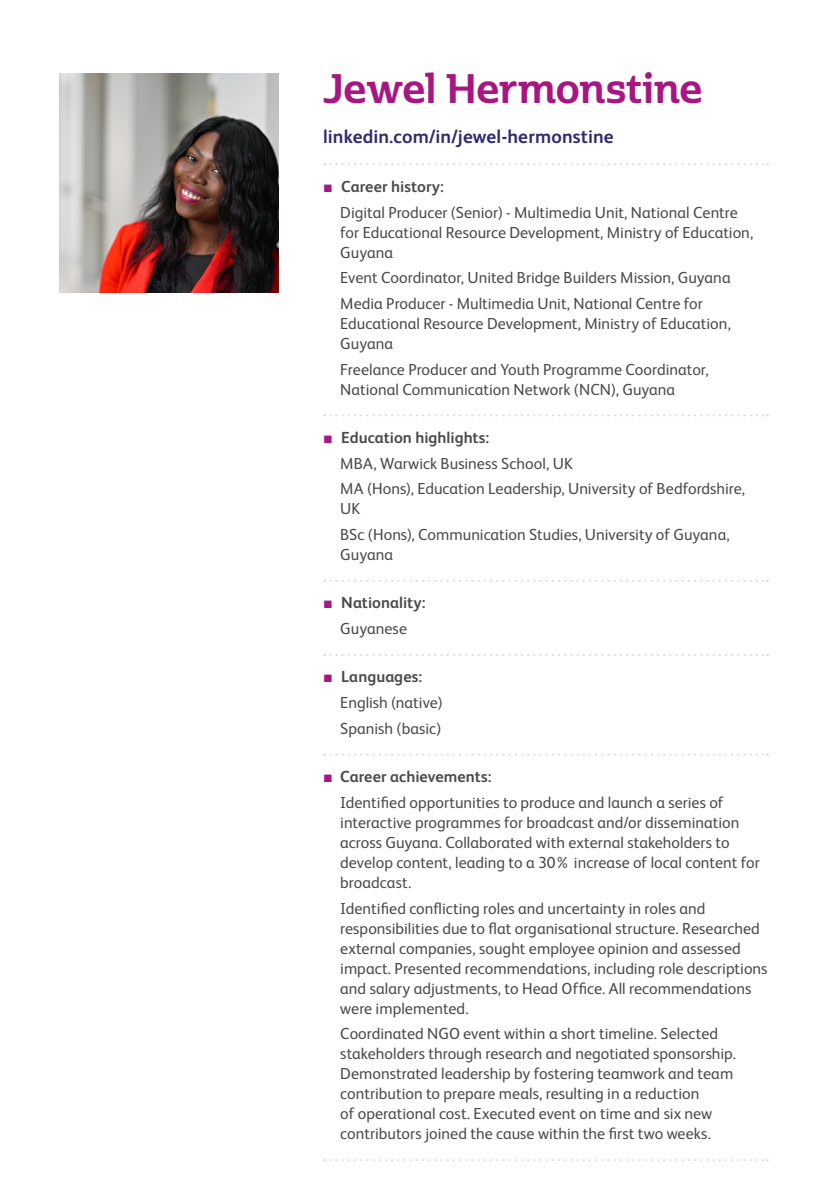
<style>
.page{position:relative;width:840px;height:1191px;background:#fff}
.page>*{position:absolute;margin:0;border:0;box-sizing:border-box;transform-origin:0 0}
.t1{font:40px "Cabrito Semi Nor Bol";letter-spacing:-.01em;color:#a71681}
.t2{font:700 19px "FS Albert";letter-spacing:.005em;color:#312a6f}
.t3{font:16px/20px "FS Albert";letter-spacing:.005em;color:#4a4a49}
.t4{font:700 16px/25.6px "FS Albert";color:#4a4a49;text-align:center}
.s1{font-family:"Arial";color:#a71681}
.s2{font-weight:700}
.s3{font-family:"Arial";font-weight:400;color:#a71681}
.s4{font-weight:400}
</style>
<div class="page">
<svg style="left:324px;top:163px;width:443px;height:2px"></svg>
<svg style="left:324px;top:414px;width:443px;height:2px"></svg>
<svg style="left:324px;top:580px;width:443px;height:2px"></svg>
<svg style="left:324px;top:654px;width:443px;height:2px"></svg>
<svg style="left:324px;top:753px;width:443px;height:2px"></svg>
<svg style="left:324px;top:1159px;width:443px;height:2px"></svg>
<img style="left:59px;top:74px;width:219px;height:219px">
<h1 class="t1" style="left:323px;top:63px;width:381px">Jewel Hermonstine</h1>
<p class="t2" style="left:323px;top:124px;width:292px">linkedin.com/in/jewel-hermonstine</p>
<p class="t3" style="left:340px;top:173px;width:399px;line-height:25.6px;text-indent:-17px"><span class="s1">■</span> <span class="s2">Career history:<br></span>Digital Producer (Senior) - Multimedia Unit, National Centre</p>
<p class="t3" style="left:340px;top:221px;width:414px">for Educational Resource Development, Ministry of Education,<br>Guyana</p>
<p class="t3" style="left:340px;top:264px;width:391px;line-height:25.6px">Event Coordinator, United Bridge Builders Mission, Guyana<br>Media Producer - Multimedia Unit, National Centre for</p>
<p class="t3" style="left:340px;top:313px;width:392px">Educational Resource Development, Ministry of Education,<br>Guyana</p>
<p class="t3" style="left:340px;top:358px;width:369px">Freelance Producer and Youth Programme Coordinator,<br>National Communication Network (NCN), Guyana</p>
<p class="t3" style="left:340px;top:424px;width:406px;line-height:25.6px;text-indent:-17px"><span class="s1">■</span> <span class="s2">Education highlights:<br></span>MBA, Warwick Business School, UK<br>MA (Hons), Education Leadership, University of Bedfordshire,</p>
<p class="t3" style="left:340px;top:495px;width:391px;line-height:25.6px">UK<br>BSc (Hons), Communication Studies, University of Guyana,</p>
<p class="t3" style="left:340px;top:544px;width:54px">Guyana</p>
<p class="t4" style="left:323px;top:589px;width:104px"><span class="s3">■</span> Nationality:<br><span class="s4">Guyanese</span></p>
<p class="t3" style="left:340px;top:663px;width:104px;line-height:25.6px;text-indent:-17px"><span class="s1">■</span> <span class="s2">Languages:<br></span>English (native)<br>Spanish (basic)</p>
<p class="t3" style="left:340px;top:763px;width:384px;line-height:25.6px;text-indent:-17px"><span class="s1">■</span> <span class="s2">Career achievements:<br></span>Identified opportunities to produce and launch a series of</p>
<p class="t3" style="left:340px;top:811px;width:420px">interactive programmes for broadcast and/or dissemination across Guyana. Collaborated with external stakeholders to develop content, leading to a 30% increase of local content for broadcast.</p>
<p class="t3" style="left:340px;top:897px;width:428px">Identified conflicting roles and uncertainty in roles and responsibilities due to flat organisational structure. Researched external companies, sought employee opinion and assessed impact. Presented recommendations, including role descriptions and salary adjustments, to Head Office. All recommendations were implemented.</p>
<p class="t3" style="left:340px;top:1023px;width:397px">Coordinated NGO event within a short timeline. Selected stakeholders through research and negotiated sponsorship.<br>Demonstrated leadership by fostering teamwork and team contribution to prepare meals, resulting in a reduction<br>of operational cost. Executed event on time and six new contributors joined the cause within the first two weeks.</p>
</div>
